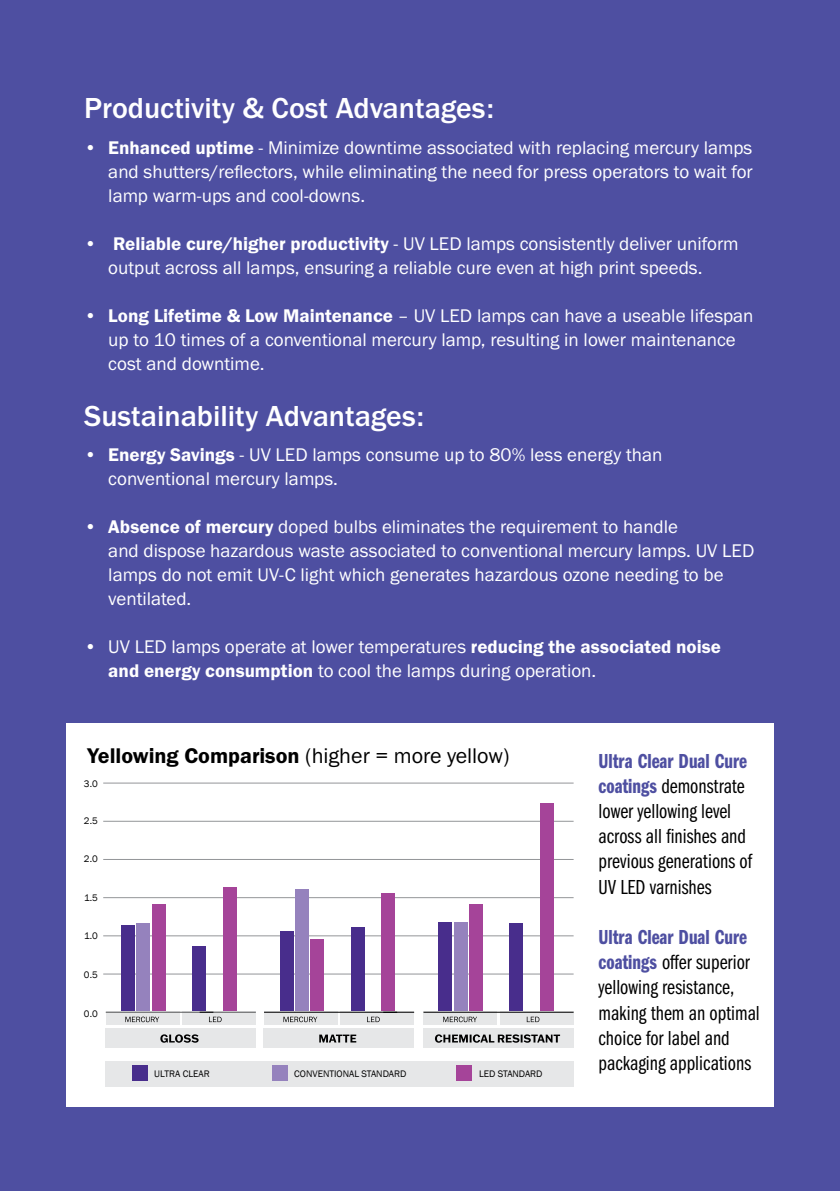
<style>
.page{position:relative;width:840px;height:1191px;background:#4e4fa1}
.page>*{position:absolute;margin:0;border:0;box-sizing:border-box;transform-origin:0 0}
.t1{font:500 30px "Franklin Gothic URW";color:#fff}
.t2{font:22px "Franklin Gothic URW Dem";color:#000}
.t3{font:21px/25.2px "Franklin Gothic URW Com Boo";color:#000}
.t4{font:21px "Franklin Gothic URW Com Dem";color:#4e4fa1}
.t5{font:19px/24px "Franklin Gothic URW Boo";color:#fff}
.t6{font:9.8px "Franklin Gothic";color:#000}
.s1{font-family:"Franklin Gothic URW Dem"}
.s2{font-family:"Franklin Gothic URW Boo"}
.s3{font-family:"Franklin Gothic URW Com Dem";color:#4e4fa1}
</style>
<div class="page">
<div style="left:66px;top:723px;width:707px;height:383px;background:#fff"></div>
<hr style="left:103px;top:974px;width:470px;height:1px;background:#939598">
<hr style="left:103px;top:935px;width:470px;height:1px;background:#939598">
<hr style="left:103px;top:897px;width:470px;height:1px;background:#939598">
<hr style="left:103px;top:859px;width:470px;height:1px;background:#939598">
<hr style="left:103px;top:821px;width:470px;height:1px;background:#939598">
<hr style="left:103px;top:783px;width:470px;height:1px;background:#939598">
<div style="left:540px;top:804px;width:13px;height:208px;background:#a54499"></div>
<div style="left:509px;top:924px;width:14px;height:88px;background:#482d8c"></div>
<div style="left:469px;top:904px;width:14px;height:108px;background:#a54499"></div>
<div style="left:454px;top:922px;width:13px;height:90px;background:#9582bd"></div>
<div style="left:438px;top:922px;width:14px;height:90px;background:#482d8c"></div>
<div style="left:381px;top:893px;width:14px;height:119px;background:#a54499"></div>
<div style="left:351px;top:927px;width:14px;height:85px;background:#482d8c"></div>
<div style="left:310px;top:939px;width:14px;height:73px;background:#a54499"></div>
<div style="left:295px;top:889px;width:14px;height:123px;background:#9582bd"></div>
<div style="left:280px;top:931px;width:14px;height:81px;background:#482d8c"></div>
<div style="left:223px;top:888px;width:14px;height:124px;background:#a54499"></div>
<div style="left:192px;top:946px;width:14px;height:66px;background:#482d8c"></div>
<div style="left:152px;top:904px;width:13px;height:108px;background:#a54499"></div>
<div style="left:136px;top:924px;width:14px;height:88px;background:#9582bd"></div>
<div style="left:121px;top:925px;width:14px;height:87px;background:#482d8c"></div>
<div style="left:264px;top:1012px;width:73px;height:13px;background:#e6e7e8"></div>
<div style="left:264px;top:1029px;width:150px;height:19px;background:#e6e7e8"></div>
<div style="left:340px;top:1012px;width:74px;height:13px;background:#e6e7e8"></div>
<svg style="left:283px;top:1017px;width:34px;height:5px"></svg>
<svg style="left:319px;top:1034px;width:37px;height:8px"></svg>
<div style="left:423px;top:1012px;width:74px;height:13px;background:#e6e7e8"></div>
<div style="left:105px;top:1061px;width:468px;height:25px;background:#e6e7e8"></div>
<div style="left:423px;top:1029px;width:150px;height:19px;background:#e6e7e8"></div>
<div style="left:500px;top:1012px;width:73px;height:13px;background:#e6e7e8"></div>
<svg style="left:443px;top:1017px;width:34px;height:5px"></svg>
<svg style="left:435px;top:1034px;width:125px;height:9px"></svg>
<svg style="left:526px;top:1017px;width:13px;height:5px"></svg>
<div style="left:106px;top:1012px;width:73px;height:13px;background:#e6e7e8"></div>
<div style="left:106px;top:1029px;width:150px;height:19px;background:#e6e7e8"></div>
<div style="left:182px;top:1012px;width:74px;height:13px;background:#e6e7e8"></div>
<hr style="left:106px;top:1012px;width:150px;height:1px;background:#58595b">
<hr style="left:264px;top:1012px;width:150px;height:1px;background:#000">
<hr style="left:423px;top:1012px;width:150px;height:1px;background:#000">
<svg style="left:367px;top:1012px;width:30px;height:10px"></svg>
<svg style="left:125px;top:1017px;width:34px;height:5px"></svg>
<svg style="left:160px;top:1034px;width:39px;height:9px"></svg>
<svg style="left:200px;top:1012px;width:22px;height:10px"></svg>
<div style="left:132px;top:1065px;width:15px;height:16px;background:#482d8c"></div>
<div style="left:272px;top:1065px;width:15px;height:16px;background:#9582bd"></div>
<div style="left:457px;top:1065px;width:15px;height:16px;background:#a54499"></div>
<h1 class="t1" style="left:84px;top:90px;width:411px">Productivity &amp; Cost Advantages:</h1>
<p class="t5" style="left:108px;top:135px;width:646px;text-align:justify;text-indent:-24px">• <span class="s1">Enhanced uptime</span> - Minimize downtime associated with replacing mercury lamps and shutters/reflectors, while eliminating the need for press operators to wait for lamp warm-ups and cool-downs.</p>
<p class="t5" style="left:108px;top:231px;width:632px;text-indent:-24px">• <span class="s1">Reliable cure/higher productivity</span> - UV LED lamps consistently deliver uniform output across all lamps, ensuring a reliable cure even at high print speeds.</p>
<p class="t5" style="left:108px;top:303px;width:646px;text-indent:-24px">• <span class="s1">Long Lifetime &amp; Low Maintenance</span> – UV LED lamps can have a useable lifespan up to 10 times of a conventional mercury lamp, resulting in lower maintenance cost and downtime.</p>
<h1 class="t1" style="left:84px;top:397px;width:341px">Sustainability Advantages:</h1>
<p class="t5" style="left:108px;top:443px;width:555px;text-indent:-24px">• <span class="s1">Energy Savings</span> - UV LED lamps consume up to 80% less energy than conventional mercury lamps.</p>
<p class="t5" style="left:108px;top:515px;width:647px;text-indent:-24px"><span class="s1">• Absence of mercury</span> doped bulbs eliminates the requirement to handle<br>and dispose hazardous waste associated to conventional mercury lamps. UV LED lamps do not emit UV-C light which generates hazardous ozone needing to be ventilated.</p>
<p class="t5" style="left:108px;top:635px;width:614px;text-indent:-24px">• UV LED lamps operate at lower temperatures <span class="s1">reducing the associated noise and energy consumption</span> to cool the lamps during operation.</p>
<p class="t2" style="left:87px;top:742px;width:423px">Yellowing Comparison <span class="s2">(higher = more yellow)</span></p>
<p class="t6" style="left:84px;top:778px;width:15px">3.0</p>
<p class="t6" style="left:84px;top:815px;width:15px">2.5</p>
<p class="t6" style="left:84px;top:853px;width:15px">2.0</p>
<p class="t6" style="left:84px;top:891px;width:15px">1.5</p>
<p class="t6" style="left:84px;top:930px;width:15px">1.0</p>
<p class="t6" style="left:84px;top:968px;width:15px">0.5</p>
<p class="t6" style="left:84px;top:1007px;width:15px">0.0</p>
<p class="t6" style="left:154px;top:1068px;width:57px">ULTRA CLEAR</p>
<p class="t6" style="left:294px;top:1068px;width:113px">CONVENTIONAL STANDARD</p>
<p class="t6" style="left:479px;top:1068px;width:65px">LED STANDARD</p>
<p class="t4" style="left:598px;top:746px;width:150px">Ultra Clear Dual Cure</p>
<p class="t3" style="left:598px;top:772px;width:155px"><span class="s3">coatings</span> demonstrate lower yellowing level across all finishes and previous generations of<br>UV LED varnishes</p>
<p class="t4" style="left:598px;top:922px;width:150px">Ultra Clear Dual Cure</p>
<p class="t3" style="left:598px;top:949px;width:163px"><span class="s3">coatings</span> offer superior yellowing resistance, making them an optimal choice for label and packaging applications</p>
</div>
